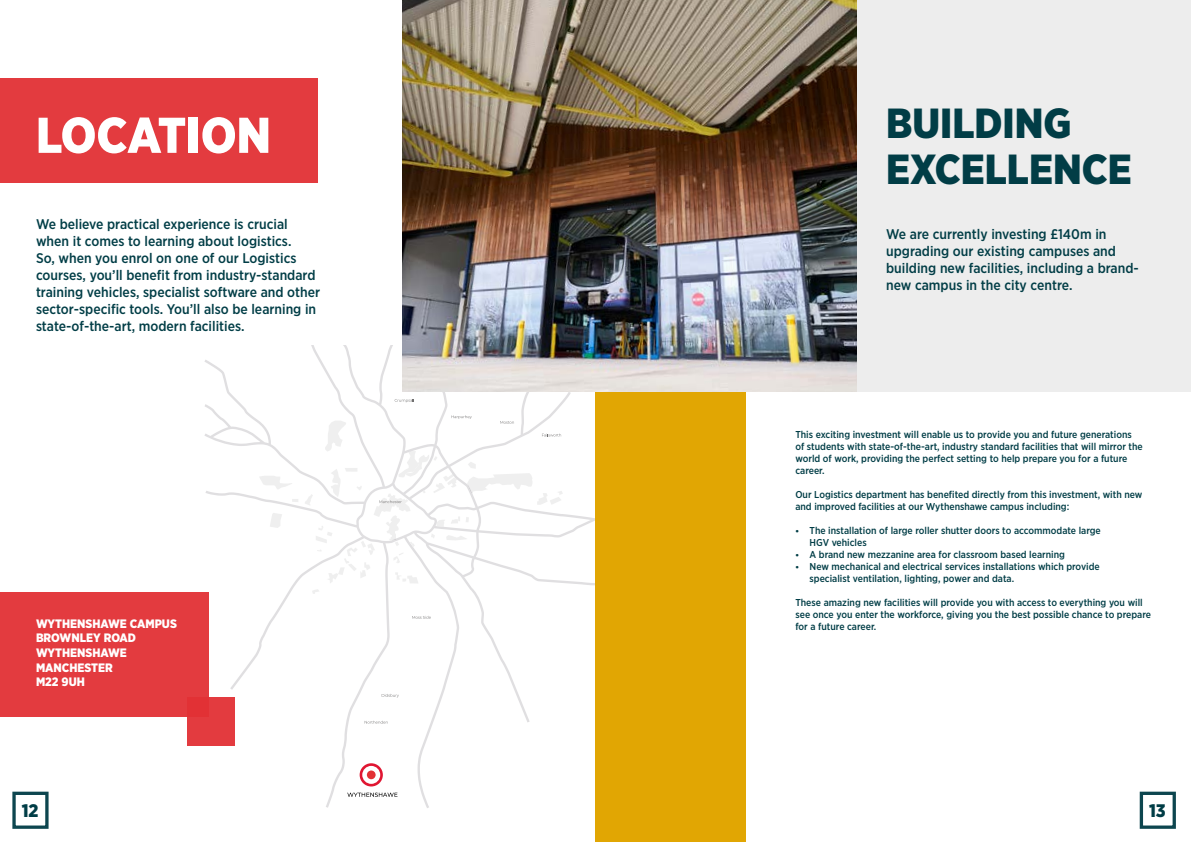
<style>
.page{position:relative;width:1191px;height:842px;background:#fff}
.page>*{position:absolute;margin:0;border:0;box-sizing:border-box;transform-origin:0 0}
.t1{font:900 50.2px "Gotham Narrow";color:#fff}
.t2{font:900 42.1px/46.6px "Gotham Narrow";color:#013d46}
.t3{font:900 18.1px "Gotham Narrow";color:#003d46}
.t4{font:500 14px/17px "Gotham Narrow";color:#013d46}
.t5{font:900 12.2px/14.6px "Gotham Narrow";color:#fff}
.t6{font:500 10px/12px "Gotham Narrow";color:#013d46}
.s1{font-family:"Montserrat";font-weight:700}
</style>
<div class="page">
<svg style="left:204px;top:346px;width:391px;height:462px"></svg>
<svg style="left:259px;top:476px;width:34px;height:13px"></svg>
<svg style="left:270px;top:513px;width:12px;height:15px"></svg>
<svg style="left:312px;top:589px;width:7px;height:5px"></svg>
<svg style="left:292px;top:499px;width:6px;height:3px"></svg>
<svg style="left:412px;top:616px;width:19px;height:3px"></svg>
<svg style="left:395px;top:399px;width:20px;height:3px"></svg>
<svg style="left:382px;top:694px;width:17px;height:3px"></svg>
<svg style="left:304px;top:415px;width:259px;height:168px"></svg>
<svg style="left:365px;top:721px;width:23px;height:3px"></svg>
<svg style="left:360px;top:763px;width:23px;height:23px"></svg>
<svg style="left:347px;top:793px;width:50px;height:4px"></svg>
<div style="left:0;top:79px;width:317px;height:104px;background:#e33b3f"></div>
<div style="left:799px;top:0;width:392px;height:391px;background:#ededed"></div>
<div style="left:595px;top:378px;width:151px;height:464px;background:#e1a603"></div>
<img style="left:403px;top:0;width:453px;height:392px">
<div style="left:0;top:592px;width:209px;height:125px;background:#e33b3f"></div>
<div style="left:187px;top:697px;width:48px;height:49px;background:#e33b3f"></div>
<div style="left:1139px;top:792px;width:36px;height:37px;border:3px solid #003d46"></div>
<div style="left:12px;top:792px;width:37px;height:37px;border:3px solid #003d46"></div>
<h1 class="t1" style="left:36px;top:102px;width:236px">LOCATION</h1>
<p class="t4" style="left:36px;top:215px;width:286px">We believe practical experience is crucial when it comes to learning about logistics.<br>So, when you enrol on one of our Logistics courses, you’ll benefit from industry-standard training vehicles, specialist software and other sector-specific tools. You’ll also be learning in state-of-the-art, modern facilities.</p>
<p class="t5" style="left:36px;top:616px;width:142px">WYTHENSHAWE CAMPUS<br>BROWNLEY ROAD<br>WYTHENSHAWE<br>MANCHESTER<br>M22 9UH</p>
<h2 class="t2" style="left:886px;top:99px;width:247px">BUILDING<br>EXCELLENCE</h2>
<h3 class="t4" style="left:886px;top:225px;width:254px">We are currently investing £140m in upgrading our existing campuses and building new facilities, including a brand&shy;new campus in the city centre.</h3>
<p class="t6" style="left:795px;top:428px;width:349px">This exciting investment will enable us to provide you and future generations of students with state-of-the-art, industry standard facilities that will mirror the world of work, providing the perfect setting to help prepare you for a future career.</p>
<p class="t6" style="left:795px;top:488px;width:348px">Our Logistics department has benefited directly from this investment, with new and improved facilities at our Wythenshawe campus including:</p>
<p class="t6" style="left:809px;top:524px;width:293px;text-indent:-14px"><span class="s1">•</span> The installation of large roller shutter doors to accommodate large<br>HGV vehicles</p>
<p class="t6" style="left:795px;top:548px;width:271px"><span class="s1">•</span> A brand new mezzanine area for classroom based learning</p>
<p class="t6" style="left:809px;top:560px;width:292px;text-indent:-14px"><span class="s1">•</span> New mechanical and electrical services installations which provide specialist ventilation, lighting, power and data.</p>
<p class="t6" style="left:795px;top:596px;width:357px">These amazing new facilities will provide you with access to everything you will see once you enter the workforce, giving you the best possible chance to prepare for a future career.</p>
<h3 class="t3" style="left:22px;top:798px;width:18px">12</h3>
<h3 class="t3" style="left:1149px;top:798px;width:18px">13</h3>
</div>
